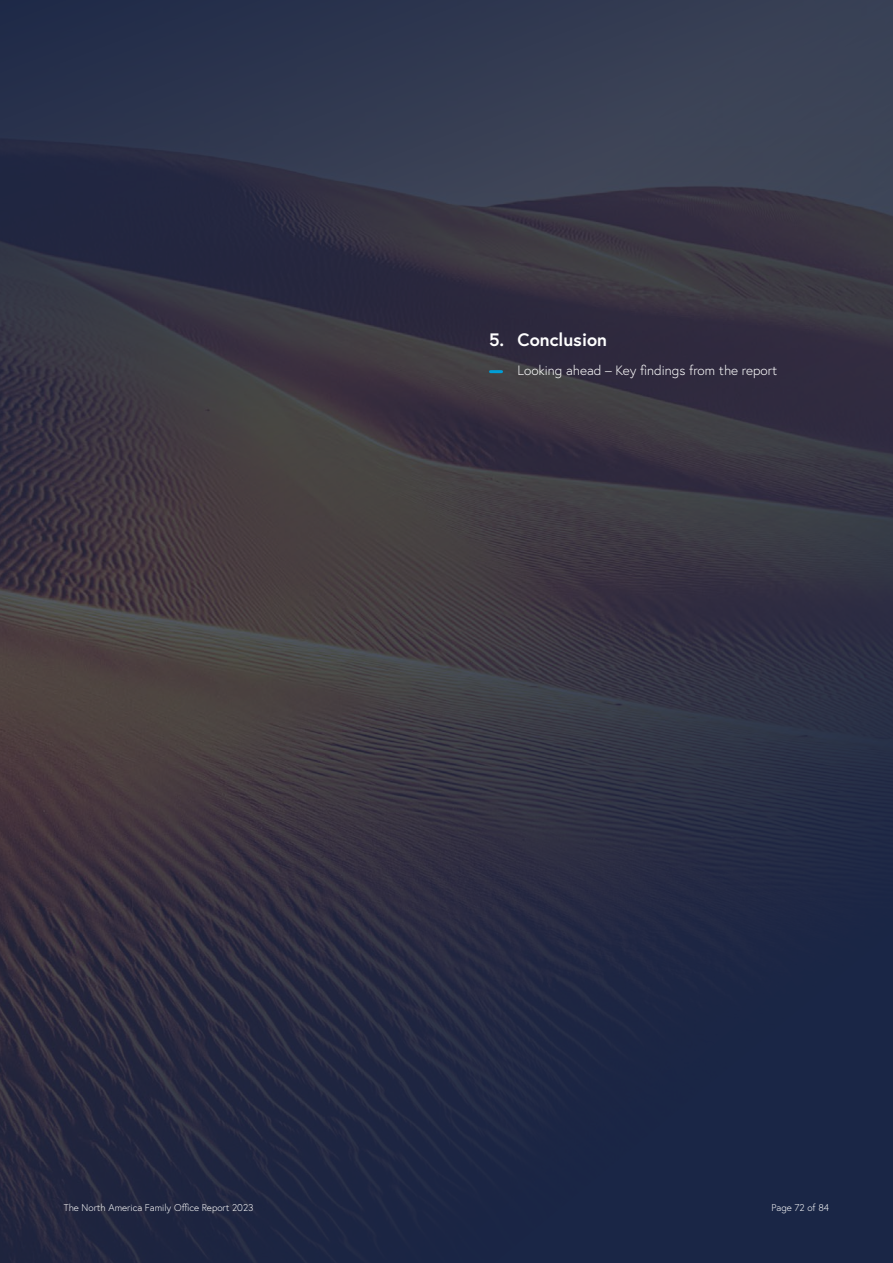
<style>
.page{position:relative;width:893px;height:1263px;background:#fff}
.page>*{position:absolute;margin:0;border:0;box-sizing:border-box;transform-origin:0 0}
.t1{font:700 18px "Europa";color:#fff}
.t2{font:300 13.5px "Europa";color:#fff}
.t3{font:300 9.75px "Europa";color:#fff}
</style>
<div class="page">
<img style="left:0;top:0;width:893px;height:1263px">
<svg style="left:490px;top:370px;width:12px;height:3px"></svg>
<h1 class="t1" style="left:489px;top:327px;width:119px">5. Conclusion</h1>
<h2 class="t2" style="left:517px;top:362px;width:261px">Looking ahead – Key findings from the report</h2>
<p class="t3" style="left:64px;top:1201px;width:191px">The North America Family Office Report 2023</p>
<p class="t3" style="left:772px;top:1201px;width:59px">Page 72 of 84</p>
</div>
